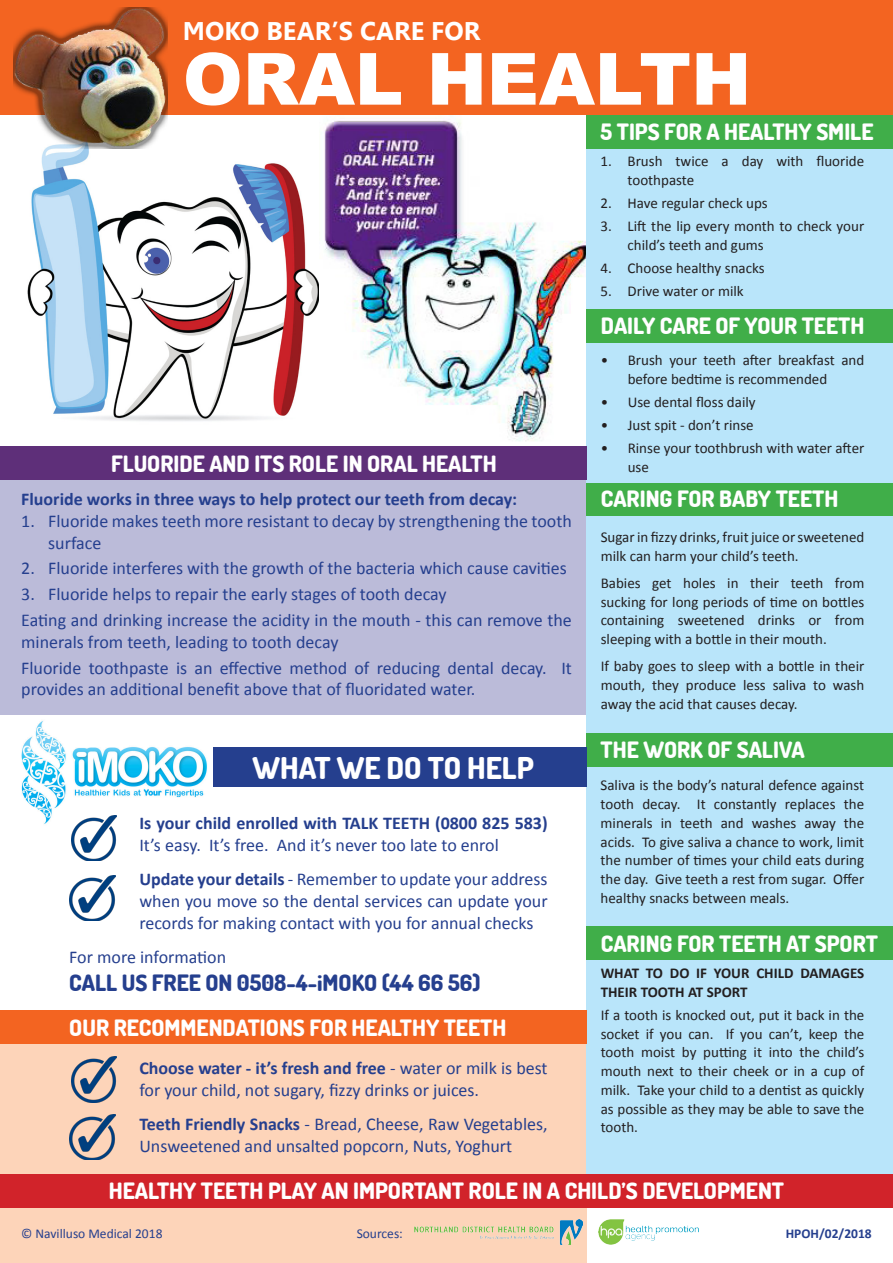
<style>
.page{position:relative;width:893px;height:1263px;background:#fff}
.page>*{position:absolute;margin:0;border:0;box-sizing:border-box;transform-origin:0 0}
.t1{font:900 72px "Arial";color:#fff}
.t2{font:800 30px "Dosis";color:#fff}
.t3{font:700 25.5px "Gisha";color:#fff}
.t4{font:800 22.5px "Dosis";color:#fff}
.t5{font:800 22.5px "Dosis";color:#253f8e}
.t6{font:18px/21.6px "Calibri";color:#253f8e}
.t7{font:700 18px/21.6px "Calibri";color:#253f8e}
.t8{font:15px/18.8px "Calibri";color:#231f20}
.t9{font:700 15px/18.8px "Calibri";color:#231f20}
.t10{font:13.5px "Calibri";color:#253f8e}
.t11{font:700 13.5px "Calibri";color:#253f8e}
.s1{font-weight:400}
.s2{font-weight:700}
</style>
<div class="page">
<img style="left:27px;top:149px;width:292px;height:272px">
<img style="left:324px;top:115px;width:263px;height:330px">
<img style="left:21px;top:721px;width:186px;height:103px">
<div style="left:0;top:446px;width:587px;height:269px;background:#bbbbd9"></div>
<div style="left:587px;top:766px;width:306px;height:161px;background:#b9e5fa"></div>
<div style="left:587px;top:733px;width:306px;height:33px;background:#40ae49"></div>
<div style="left:0;top:1024px;width:587px;height:239px;background:#fdd4b9"></div>
<div style="left:587px;top:927px;width:306px;height:252px;background:#b9e5fa"></div>
<div style="left:587px;top:149px;width:306px;height:160px;background:#b9e5fa"></div>
<div style="left:587px;top:115px;width:306px;height:34px;background:#40ae49"></div>
<div style="left:0;top:0;width:893px;height:115px;background:#f36421"></div>
<img style="left:14px;top:8px;width:154px;height:141px">
<div style="left:587px;top:516px;width:306px;height:216px;background:#b9e5fa"></div>
<div style="left:587px;top:483px;width:306px;height:33px;background:#40ae49"></div>
<div style="left:587px;top:343px;width:306px;height:140px;background:#b9e5fa"></div>
<div style="left:587px;top:309px;width:306px;height:34px;background:#40ae49"></div>
<div style="left:0;top:1174px;width:893px;height:33px;background:#d1232a"></div>
<div style="left:587px;top:927px;width:306px;height:33px;background:#40ae49"></div>
<img style="left:71px;top:1057px;width:46px;height:45px">
<div style="left:0;top:1010px;width:587px;height:33px;background:#f36421"></div>
<img style="left:70px;top:1114px;width:45px;height:46px">
<div style="left:213px;top:747px;width:374px;height:39px;background:#253f8e"></div>
<img style="left:599px;top:1219px;width:99px;height:26px">
<img style="left:415px;top:1219px;width:168px;height:26px">
<img style="left:71px;top:815px;width:46px;height:45px">
<img style="left:70px;top:875px;width:45px;height:46px">
<div style="left:0;top:446px;width:587px;height:34px;background:#5e2f79"></div>
<p class="t3" style="left:183px;top:17px;width:299px">MOKO BEAR’S CARE FOR</p>
<p class="t1" style="left:183px;top:27px;width:570px">ORAL HEALTH</p>
<p class="t4" style="left:111px;top:449px;width:387px">FLUORIDE AND ITS ROLE IN ORAL HEALTH</p>
<p class="t7" style="left:21px;top:489px;width:497px">Fluoride works in three ways to help protect our teeth from decay:</p>
<p class="t6" style="left:48px;top:510px;width:525px;text-indent:-27px">1. Fluoride makes teeth more resistant to decay by strengthening the tooth surface</p>
<p class="t6" style="left:21px;top:558px;width:547px">2. Fluoride interferes with the growth of the bacteria which cause cavities</p>
<p class="t6" style="left:21px;top:583px;width:427px">3. Fluoride helps to repair the early stages of tooth decay</p>
<p class="t6" style="left:21px;top:609px;width:552px">Eating and drinking increase the acidity in the mouth - this can remove the minerals from teeth, leading to tooth decay</p>
<p class="t6" style="left:21px;top:657px;width:552px">Fluoride toothpaste is an effective method of reducing dental decay. It provides an additional benefit above that of fluoridated water.</p>
<p class="t2" style="left:253px;top:748px;width:283px">WHAT WE DO TO HELP</p>
<p class="t7" style="left:139px;top:813px;width:410px">Is your child enrolled with TALK TEETH (0800 825 583)<br><span class="s1">It’s easy. It’s free. And it’s never too late to enrol</span></p>
<p class="t6" style="left:139px;top:869px;width:410px;text-align:justify"><span class="s2">Update your details</span> - Remember to update your address when you move so the dental services can update your records for making contact with you for annual checks</p>
<p class="t6" style="left:69px;top:946px;width:158px">For more information</p>
<p class="t5" style="left:69px;top:968px;width:413px">CALL US FREE ON 0508-4-iMOKO (44 66 56)</p>
<p class="t4" style="left:69px;top:1013px;width:439px">OUR RECOMMENDATIONS FOR HEALTHY TEETH</p>
<p class="t6" style="left:139px;top:1057px;width:410px"><span class="s2">Choose water - it’s fresh and free</span> - water or milk is best for your child, not sugary, fizzy drinks or juices.</p>
<p class="t6" style="left:139px;top:1113px;width:410px"><span class="s2">Teeth Friendly Snacks</span> - Bread, Cheese, Raw Vegetables,<br>Unsweetened and unsalted popcorn, Nuts, Yoghurt</p>
<p class="t4" style="left:601px;top:117px;width:274px">5 TIPS FOR A HEALTHY SMILE</p>
<p class="t8" style="left:628px;top:152px;width:238px;text-indent:-27px">1. Brush twice a day with fluoride toothpaste</p>
<p class="t8" style="left:601px;top:194px;width:169px">2. Have regular check ups</p>
<p class="t8" style="left:628px;top:217px;width:238px;text-indent:-27px">3. Lift the lip every month to check your child’s teeth and gums</p>
<p class="t8" style="left:601px;top:259px;width:166px">4. Choose healthy snacks</p>
<p class="t8" style="left:601px;top:282px;width:145px">5. Drive water or milk</p>
<p class="t4" style="left:601px;top:311px;width:265px">DAILY CARE OF YOUR TEETH</p>
<p class="t8" style="left:628px;top:351px;width:238px;text-indent:-27px">• Brush your teeth after breakfast and before bedtime is recommended</p>
<p class="t8" style="left:601px;top:392px;width:156px">• Use dental floss daily</p>
<p class="t8" style="left:601px;top:415px;width:155px">• Just spit - don’t rinse</p>
<p class="t8" style="left:628px;top:438px;width:238px;text-indent:-27px">• Rinse your toothbrush with water after use</p>
<p class="t4" style="left:601px;top:485px;width:239px">CARING FOR BABY TEETH</p>
<p class="t8" style="left:601px;top:527px;width:265px">Sugar in fizzy drinks, fruit juice or sweetened milk can harm your child’s teeth.</p>
<p class="t8" style="left:601px;top:573px;width:265px;text-align:justify">Babies get holes in their teeth from sucking for long periods of time on bottles containing sweetened drinks or from sleeping with a bottle in their mouth.</p>
<p class="t8" style="left:601px;top:657px;width:265px;text-align:justify">If baby goes to sleep with a bottle in their mouth, they produce less saliva to wash away the acid that causes decay.</p>
<p class="t4" style="left:601px;top:735px;width:206px">THE WORK OF SALIVA</p>
<p class="t8" style="left:601px;top:776px;width:265px;text-align:justify">Saliva is the body’s natural defence against tooth decay. It constantly replaces the minerals in teeth and washes away the acids. To give saliva a chance to work, limit the number of times your child eats during the day. Give teeth a rest from sugar. Offer healthy snacks between meals.</p>
<p class="t4" style="left:601px;top:930px;width:279px">CARING FOR TEETH AT SPORT</p>
<p class="t9" style="left:601px;top:964px;width:265px">WHAT TO DO IF YOUR CHILD DAMAGES<br>THEIR TOOTH AT SPORT</p>
<p class="t8" style="left:601px;top:1005px;width:265px;text-align:justify">If a tooth is knocked out, put it back in the socket if you can. If you can’t, keep the tooth moist by putting it into the child’s mouth next to their cheek or in a cup of milk. Take your child to a dentist as quickly as possible as they may be able to save the tooth.</p>
<p class="t4" style="left:109px;top:1176px;width:677px">HEALTHY TEETH PLAY AN IMPORTANT ROLE IN A CHILD’S DEVELOPMENT</p>
<p class="t10" style="left:21px;top:1224px;width:143px">© Navilluso Medical 2018</p>
<p class="t10" style="left:357px;top:1224px;width:48px">Sources:</p>
<p class="t11" style="left:786px;top:1224px;width:88px">HPOH/02/2018</p>
</div>
